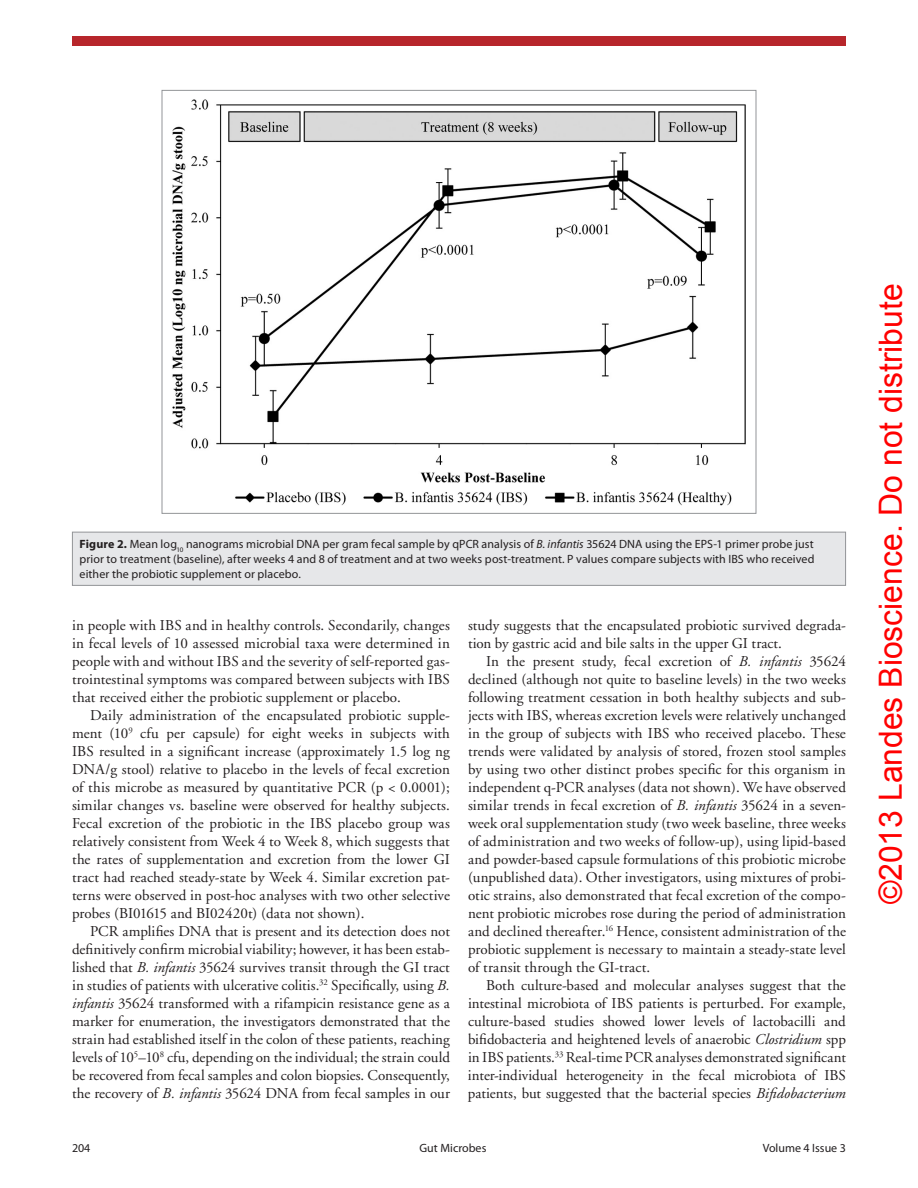
<style>
.page{position:relative;width:918px;height:1188px;background:#fff}
.page>*{position:absolute;margin:0;border:0;box-sizing:border-box;transform-origin:0 0}
.t1{font:31.95px "Arial";color:#f00}
.t2{font:15px/18px "Adobe Garamond";color:#231f20;text-align:justify}
.t3{font:12px/15px "Myriad Pro";letter-spacing:.005em;color:#231f20;text-align:justify}
.s1{font-weight:700}
.s2{font-style:italic}
</style>
<div class="page">
<div style="left:72px;top:36px;width:774px;height:10px;background:#b7262b"></div>
<div style="left:72px;top:532px;width:774px;height:53px;background:#e6e7e9"></div>
<div style="left:72px;top:532px;width:774px;height:54px;border:1px solid #939598"></div>
<img style="left:172px;top:99px;width:574px;height:407px">
<p class="t3" style="left:80px;top:537px;width:737px"><span class="s1">Figure 2.</span> Mean log<sub>10</sub> nanograms microbial DNA per gram fecal sample by qPCR analysis of <span class="s2">B. infantis</span> 35624 DNA using the EPS -1 primer probe just prior to treatment (baseline), after weeks 4 and 8 of treatment and at two weeks post-treatment. P values compare subjects with IBS who received either the probiotic supplement or placebo.</p>
<p class="t2" style="left:72px;top:617px;width:379px">in people with IBS and in healthy controls. Secondarily, changes in fecal levels of 10 assessed microbial taxa were determined in people with and without IBS and the severity of self-reported gas&shy;trointestinal symptoms was compared between subjects with IBS that received either the probiotic supplement or placebo.</p>
<p class="t2" style="left:72px;top:707px;width:379px;text-indent:18px">Daily administration of the encapsulated probiotic supple&shy;ment (10<sup>9</sup> cfu per capsule) for eight weeks in subjects with IBS resulted in a significant increase (approximately 1.5 log ng DNA/g stool) relative to placebo in the levels of fecal excretion of this microbe as measured by quantitative PCR (p &lt; 0.0001); similar changes vs. baseline were observed for healthy subjects.<br>Fecal excretion of the probiotic in the IBS placebo group was relatively consistent from Week 4 to Week 8, which suggests that the rates of supplementation and excretion from the lower GI tract had reached steady-state by Week 4. Similar excretion pat&shy;terns were observed in post-hoc analyses with two other selective probes (BI01615 and BI02420t) (data not shown).</p>
<p class="t2" style="left:72px;top:923px;width:379px;text-indent:18px">PCR amplifies DNA that is present and its detection does not definitively confirm microbial viability; however, it has been estab&shy;lished that <span class="s2">B. infantis</span> 35624 survives transit through the GI tract in studies of patients with ulcerative colitis.<sup>32</sup> Specifically, using <span class="s2">B. infantis</span> 35624 transformed with a rifampicin resistance gene as a marker for enumeration, the investigators demonstrated that the strain had established itself in the colon of these patients, reaching levels of 10<sup>5</sup>–10<sup>8</sup> cfu, depending on the individual; the strain could be recovered from fecal samples and colon biopsies. Consequently, the recovery of <span class="s2">B. infantis</span> 35624 DNA from fecal samples in our</p>
<p class="t2" style="left:468px;top:617px;width:379px">study suggests that the encapsulated probiotic survived degrada&shy;tion by gastric acid and bile salts in the upper GI tract.</p>
<p class="t2" style="left:468px;top:653px;width:380px;text-indent:18px">In the present study, fecal excretion of <span class="s2">B. infantis</span> 35624 declined (although not quite to baseline levels) in the two weeks following treatment cessation in both healthy subjects and sub&shy;jects with IBS, whereas excretion levels were relatively unchanged in the group of subjects with IBS who received placebo. These trends were validated by analysis of stored, frozen stool samples by using two other distinct probes specific for this organism in independent q-PCR analyses (data not shown). We have observed similar trends in fecal excretion of <span class="s2">B. infantis</span> 35624 in a seven&shy;week oral supplementation study (two week baseline, three weeks of administration and two weeks of follow-up), using lipid-based and powder-based capsule formulations of this probiotic microbe (unpublished data). Other investigators, using mixtures of probi&shy;otic strains, also demonstrated that fecal excretion of the compo&shy;nent probiotic microbes rose during the period of administration and declined thereafter.<sup>16</sup> Hence, consistent administration of the probiotic supplement is necessary to maintain a steady-state level of transit through the GI-tract.</p>
<p class="t2" style="left:468px;top:977px;width:379px;text-indent:18px">Both culture-based and molecular analyses suggest that the intestinal microbiota of IBS patients is perturbed. For example, culture-based studies showed lower levels of lactobacilli and bifidobacteria and heightened levels of anaerobic <span class="s2">Clostridium</span> spp in IBS patients.<sup>33</sup> Real-time PCR analyses demonstrated significant inter-individual heterogeneity in the fecal microbiota of IBS patients, but suggested that the bacterial species <span class="s2">Bifidobacterium</span></p>
<p class="t3" style="left:72px;top:1140px;width:20px">204</p>
<p class="t3" style="left:420px;top:1140px;width:68px">Gut Microbes</p>
<p class="t3" style="left:763px;top:1140px;width:85px">Volume 4 Issue 3</p>
<h1 class="t1" style="left:870px;top:904px;width:622px;rotate:-90deg">©2013 Landes Bioscience. Do not distribute</h1>
</div>
